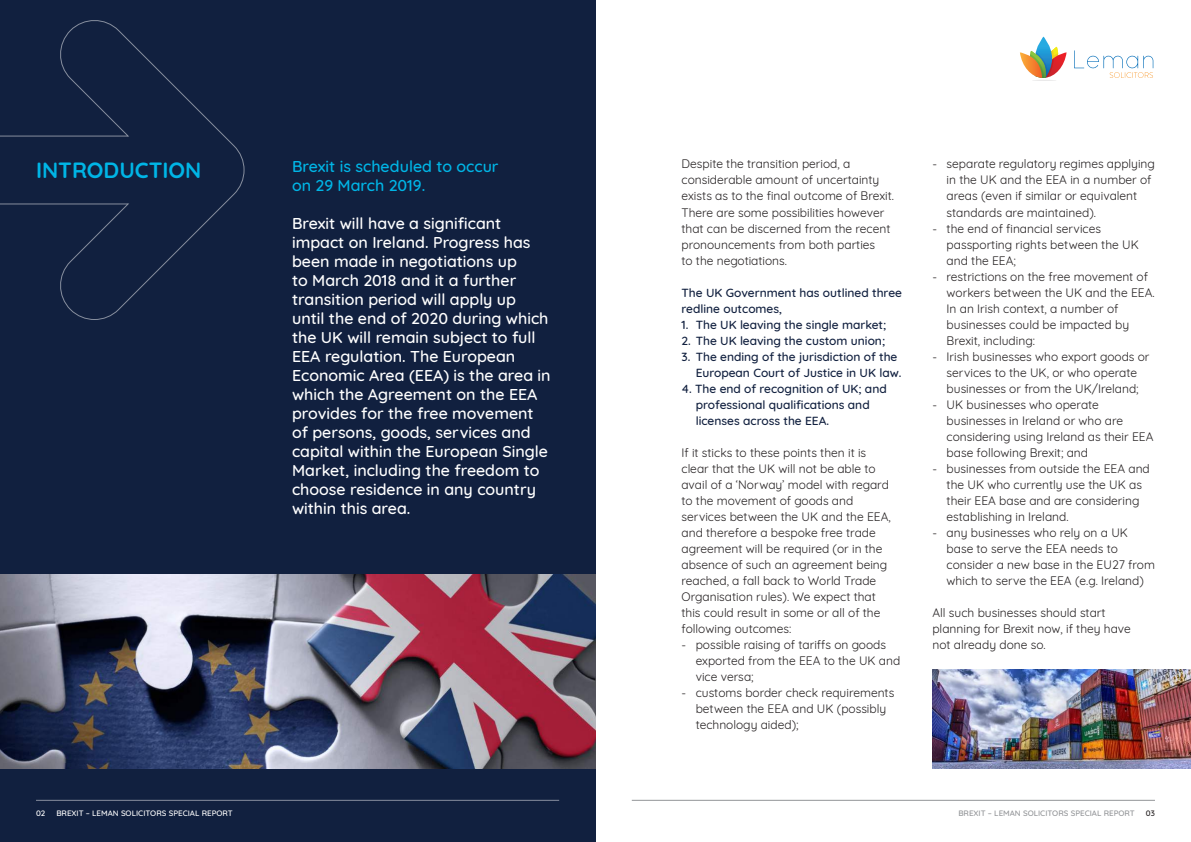
<style>
.page{position:relative;width:1191px;height:842px;background:#fff}
.page>*{position:absolute;margin:0;border:0;box-sizing:border-box;transform-origin:0 0}
.t1{font:700 22px "Quicksand";color:#00b5e6}
.t2{font:500 16px/19px "Quicksand";color:#fff}
.t3{font:500 16px/19px "Quicksand";color:#00b5e6}
.t4{font:12px/16px "Quicksand";color:#231f20}
.t5{font:500 12px/16px "Quicksand";color:#11203f}
.t6{font:500 8px "Quicksand";color:#fff}
.t7{font:500 8px "Quicksand";color:#939598}
.t8{font:500 8px "Quicksand";color:#231f20}
</style>
<div class="page">
<div style="left:0;top:0;width:595px;height:842px;background:#11203f"></div>
<img style="left:0;top:574px;width:595px;height:194px">
<img style="left:932px;top:669px;width:259px;height:99px">
<hr style="left:36px;top:800px;width:523px;height:1px;background:#fff">
<hr style="left:632px;top:800px;width:523px;height:1px;background:#939598">
<svg style="left:1074px;top:50px;width:79px;height:28px"></svg>
<svg style="left:1020px;top:37px;width:46px;height:44px"></svg>
<svg style="left:0;top:20px;width:244px;height:300px"></svg>
<h1 class="t1" style="left:36px;top:152px;width:167px">INTRODUCTION</h1>
<h2 class="t3" style="left:292px;top:155px;width:208px">Brexit is scheduled to occur on 29 March 2019.</h2>
<p class="t2" style="left:292px;top:212px;width:260px">Brexit will have a significant impact on Ireland. Progress has been made in negotiations up<br>to March 2018 and it a further transition period will apply up until the end of 2020 during which the UK will remain subject to full<br>EEA regulation. The European<br>Economic Area (EEA) is the area in which the Agreement on the EEA provides for the free movement of persons, goods, services and capital within the European Single<br>Market, including the freedom to choose residence in any country within this area.</p>
<p class="t4" style="left:681px;top:155px;width:214px">Despite the transition period, a considerable amount of uncertainty exists as to the final outcome of Brexit.<br>There are some possibilities however that can be discerned from the recent pronouncements from both parties<br>to the negotiations.</p>
<p class="t5" style="left:681px;top:283px;width:222px">The UK Government has outlined three redline outcomes,</p>
<p class="t5" style="left:681px;top:315px;width:206px">1. The UK leaving the single market;</p>
<p class="t5" style="left:681px;top:331px;width:205px">2. The UK leaving the custom union;</p>
<p class="t5" style="left:695px;top:347px;width:207px;text-indent:-14px">3. The ending of the jurisdiction of the<br>European Court of Justice in UK law.</p>
<p class="t5" style="left:695px;top:379px;width:193px;text-indent:-14px">4. The end of recognition of UK; and professional qualifications and licenses across the EEA.</p>
<p class="t4" style="left:681px;top:443px;width:211px">If it sticks to these points then it is clear that the UK will not be able to avail of a ‘Norway’ model with regard to the movement of goods and services between the UK and the EEA, and therefore a bespoke free trade agreement will be required (or in the absence of such an agreement being reached, a fall back to World Trade Organisation rules). We expect that this could result in some or all of the following outcomes:</p>
<p class="t4" style="left:695px;top:635px;width:206px;text-indent:-14px">- possible raising of tariffs on goods exported from the EEA to the UK and vice versa;</p>
<p class="t4" style="left:695px;top:683px;width:200px;text-indent:-14px">- customs border check requirements between the EEA and UK (possibly technology aided);</p>
<p class="t4" style="left:946px;top:155px;width:210px;text-indent:-14px">- separate regulatory regimes applying in the UK and the EEA in a number of areas (even if similar or equivalent standards are maintained).</p>
<p class="t4" style="left:946px;top:219px;width:194px;text-indent:-14px">- the end of financial services passporting rights between the UK and the EEA;</p>
<p class="t4" style="left:946px;top:267px;width:209px;text-indent:-14px">- restrictions on the free movement of workers between the UK and the EEA.<br>In an Irish context, a number of businesses could be impacted by<br>Brexit, including:</p>
<p class="t4" style="left:932px;top:347px;width:219px;text-align:center">- Irish businesses who export goods or services to the UK, or who operate businesses or from the UK/Ireland;</p>
<p class="t4" style="left:946px;top:395px;width:208px;text-indent:-14px">- UK businesses who operate businesses in Ireland or who are considering using Ireland as their EEA base following Brexit; and</p>
<p class="t4" style="left:946px;top:459px;width:205px;text-indent:-14px">- businesses from outside the EEA and the UK who currently use the UK as their EEA base and are considering establishing in Ireland.</p>
<p class="t4" style="left:946px;top:523px;width:210px;text-indent:-14px">- any businesses who rely on a UK base to serve the EEA needs to consider a new base in the EU27 from which to serve the EEA (e.g. Ireland)</p>
<p class="t4" style="left:932px;top:603px;width:200px">All such businesses should start planning for Brexit now, if they have not already done so.</p>
<p class="t6" style="left:36px;top:807px;width:11px">02</p>
<p class="t6" style="left:56px;top:807px;width:178px">BREXIT – LEMAN SOLICITORS SPECIAL REPORT</p>
<p class="t7" style="left:958px;top:807px;width:178px">BREXIT – LEMAN SOLICITORS SPECIAL REPORT</p>
<p class="t8" style="left:1146px;top:807px;width:11px">03</p>
</div>
